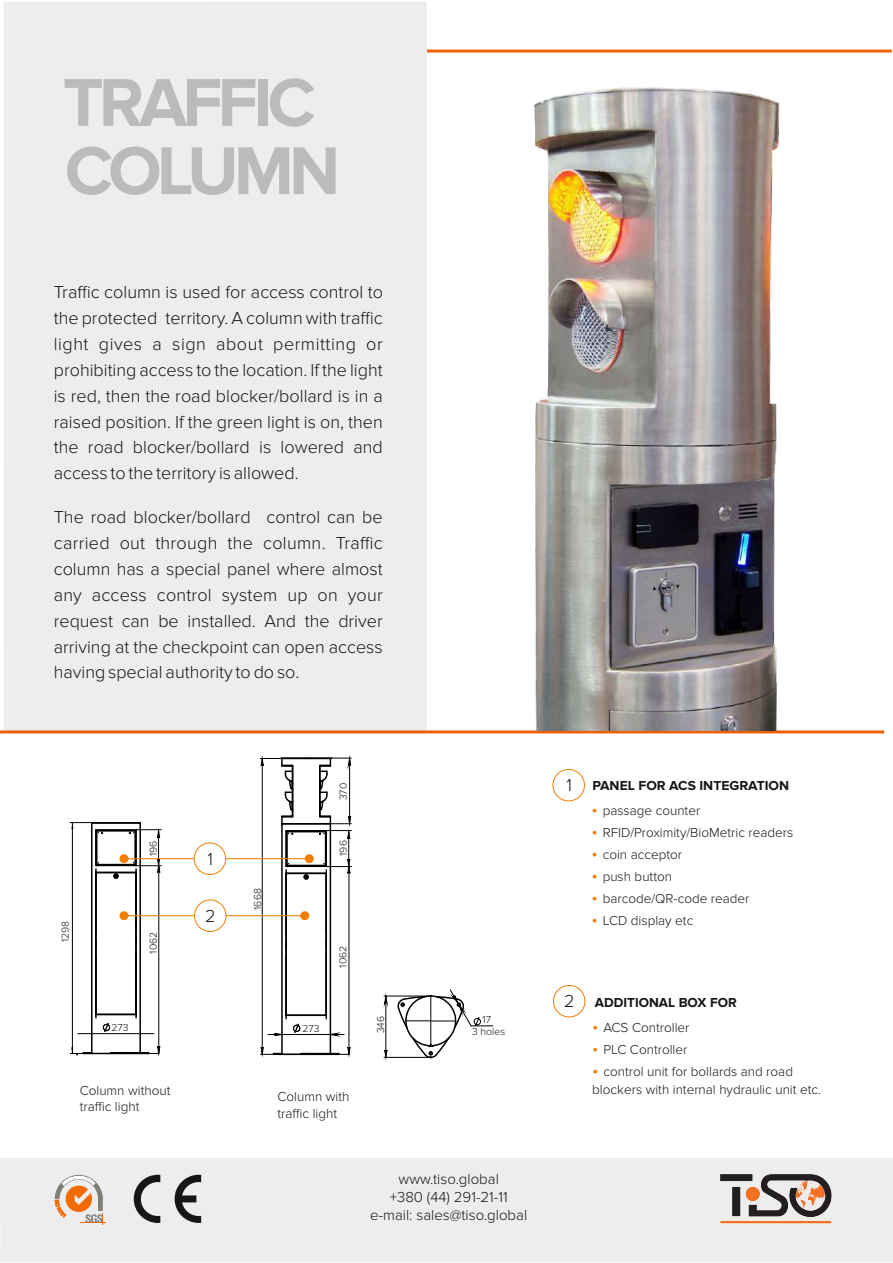
<style>
.page{position:relative;width:893px;height:1263px;background:#fff}
.page>*{position:absolute;margin:0;border:0;box-sizing:border-box;transform-origin:0 0}
.t1{font:700 70.2px "Proxima Nova";letter-spacing:-.07em;color:#bbbabc}
.t2{font:300 18px/25.8px "Proxima Nova";color:#151616;text-align:justify}
.t3{font:300 15px/18.3px "Proxima Nova";color:#151616;text-align:center}
.t4{font:300 13.5px/16.5px "Proxima Nova";color:#151616}
.t5{font:700 13.5px "Proxima Nova";color:#151616}
.t6{font:300 10.5px/12px "Proxima Nova";color:#151616;text-align:center}
.s1{font-size:18px;color:#f27e00}
</style>
<div class="page">
<div style="left:3px;top:1px;width:424px;height:729px;background:#ededed"></div>
<hr style="left:427px;top:50px;width:465px;height:3px;background:#ee6003">
<div style="left:0;top:1158px;width:893px;height:104px;background:#ededed"></div>
<svg style="left:134px;top:1175px;width:26px;height:48px"></svg>
<svg style="left:175px;top:1175px;width:26px;height:48px"></svg>
<img style="left:720px;top:1174px;width:111px;height:49px">
<hr style="left:0;top:730px;width:884px;height:3px;background:#ee6003">
<img style="left:534px;top:87px;width:246px;height:643px">
<hr style="left:384px;top:1057px;width:47px;height:1px;background:#000">
<hr style="left:384px;top:996px;width:47px;height:1px;background:#000">
<svg style="left:383px;top:993px;width:6px;height:68px"></svg>
<svg style="left:397px;top:989px;width:96px;height:70px"></svg>
<svg style="left:70px;top:755px;width:282px;height:303px"></svg>
<div style="left:194px;top:842px;width:32px;height:33px;background:#fff;border:1px solid #f27e00;border-radius:50%"></div>
<div style="left:194px;top:899px;width:32px;height:33px;background:#fff;border:1px solid #f27e00;border-radius:50%"></div>
<div style="left:552px;top:769px;width:33px;height:32px;background:#fff;border:1px solid #f27e00;border-radius:50%"></div>
<div style="left:553px;top:985px;width:32px;height:32px;background:#fff;border:1px solid #f27e00;border-radius:50%"></div>
<svg style="left:55px;top:1175px;width:51px;height:50px"></svg>
<h1 class="t1" style="left:63px;top:70px;width:254px">TRAFFIC</h1>
<h1 class="t1" style="left:65px;top:139px;width:277px">COLUMN</h1>
<p class="t2" style="left:54px;top:280px;width:331px">Traffic column is used for access control to the protected territory. A column with traffic light gives a sign about permitting or prohibiting access to the location. If the light is red, then the road blocker/bollard is in a raised position. If the green light is on, then the road blocker/bollard is lowered and access to the territory is allowed.</p>
<p class="t2" style="left:54px;top:505px;width:330px">The road blocker/bollard control can be carried out through the column. Traffic column has a special panel where almost any access control system up on your request can be installed. And the driver arriving at the checkpoint can open access having special authority to do so.</p>
<p class="t6" style="left:60px;top:942px;width:23px;rotate:-90deg">1298</p>
<p class="t6" style="left:148px;top:856px;width:17px;rotate:-90deg">196</p>
<p class="t6" style="left:148px;top:953px;width:23px;rotate:-90deg">1062</p>
<p class="t6" style="left:111px;top:1022px;width:19px">273</p>
<p class="t4" style="left:80px;top:1082px;width:92px">Column without traffic light</p>
<p class="t2" style="left:208px;top:846px;width:7px">1</p>
<p class="t2" style="left:205px;top:904px;width:12px">2</p>
<p class="t6" style="left:252px;top:910px;width:23px;rotate:-90deg">1668</p>
<p class="t6" style="left:338px;top:800px;width:19px;rotate:-90deg">370</p>
<p class="t6" style="left:338px;top:856px;width:17px;rotate:-90deg">196</p>
<p class="t6" style="left:338px;top:967px;width:23px;rotate:-90deg">1062</p>
<p class="t6" style="left:302px;top:1023px;width:19px">273</p>
<p class="t4" style="left:277px;top:1089px;width:73px">Column with traffic light</p>
<p class="t6" style="left:375px;top:1033px;width:19px;rotate:-90deg">346</p>
<p class="t6" style="left:472px;top:1014px;width:35px">17<br>3 holes</p>
<p class="t3" style="left:370px;top:1170px;width:159px">www.tiso.global<br>+380 (44) 291-21-11 e-mail: sales@tiso.global</p>
<p class="t2" style="left:566px;top:773px;width:7px">1</p>
<p class="t5" style="left:593px;top:780px;width:198px">PANEL FOR ACS INTEGRATION</p>
<p class="t4" style="left:592px;top:803px;width:110px"><span class="s1">•</span> passage counter</p>
<p class="t4" style="left:592px;top:825px;width:203px"><span class="s1">•</span> RFID/Proximity/BioMetric readers</p>
<p class="t4" style="left:592px;top:847px;width:92px"><span class="s1">•</span> coin acceptor</p>
<p class="t4" style="left:592px;top:869px;width:82px"><span class="s1">•</span> push button</p>
<p class="t4" style="left:592px;top:890px;width:159px"><span class="s1">•</span> barcode/QR-code reader</p>
<p class="t4" style="left:592px;top:912px;width:103px"><span class="s1">•</span> LCD display etc</p>
<p class="t2" style="left:564px;top:989px;width:12px">2</p>
<p class="t5" style="left:595px;top:996px;width:143px">ADDITIONAL BOX FOR</p>
<p class="t4" style="left:592px;top:1020px;width:99px"><span class="s1">•</span> ACS Controller</p>
<p class="t4" style="left:592px;top:1042px;width:97px"><span class="s1">•</span> PLC Controller</p>
<p class="t4" style="left:592px;top:1063px;width:230px;line-height:17.9px"><span class="s1">•</span> control unit for bollards and road blockers with internal hydraulic unit etc.</p>
</div>
